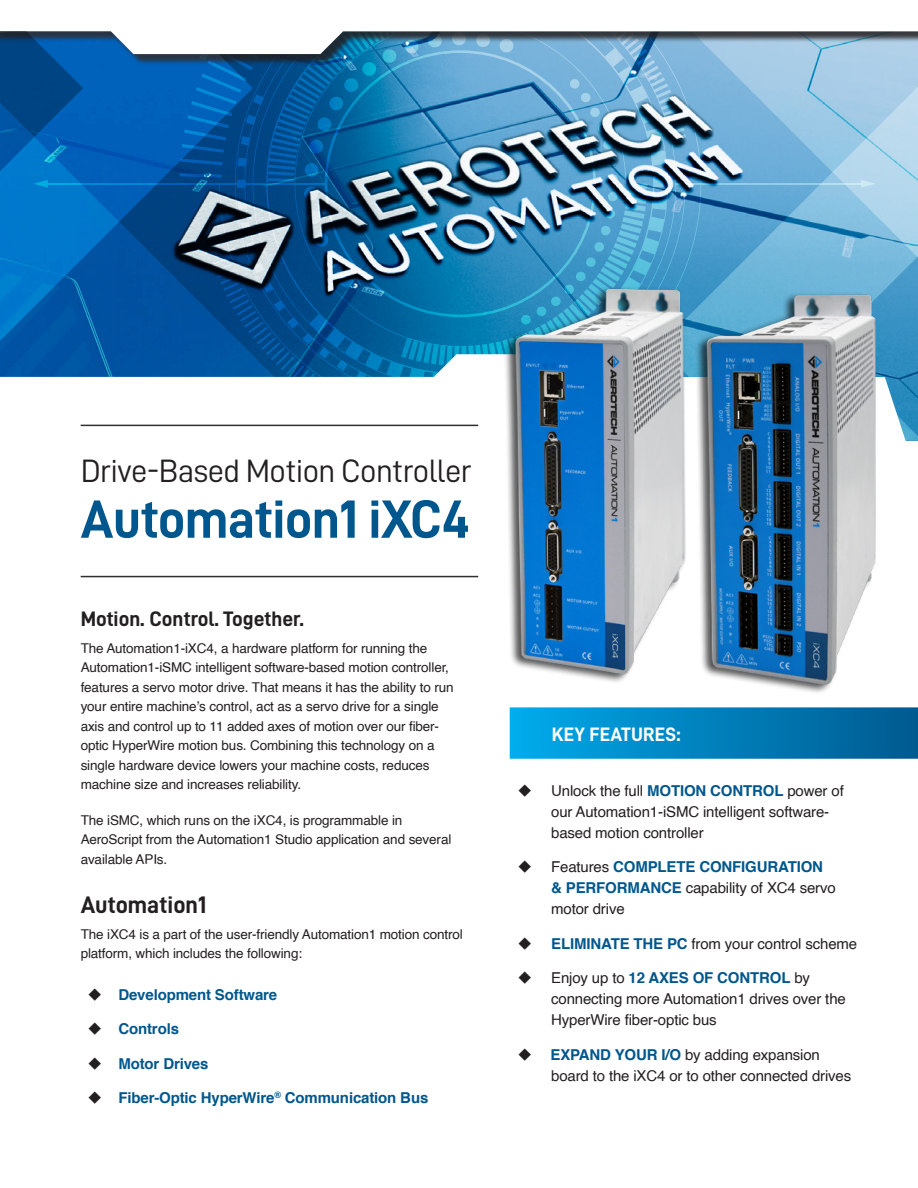
<style>
.page{position:relative;width:918px;height:1188px;background:#fff}
.page>*{position:absolute;margin:0;border:0;box-sizing:border-box;transform-origin:0 0}
.TITLE-Product_Name{font:54px "D DIN Bold";letter-spacing:-.01em;color:#00578d}
.TITLE-Product_Descri{font:32.4px "D DIN";letter-spacing:-.02em;color:#231f20}
.Paragraph_Title{font:24px "D DIN Bold";color:#231f20}
.Paragraph_Title-2{font:21px "D DIN Bold";letter-spacing:-.005em;color:#231f20}
.Key_Features{font:19.5px "D DIN Bold";letter-spacing:.01em;color:#fff}
.t1{font:15px/21px "Helvetica";letter-spacing:-.01em;color:#231f20}
.t2{font:700 15px "Helvetica";letter-spacing:-.01em;color:#00578d}
.Body_Copy{font:13.5px/19.5px "Helvetica";letter-spacing:-.01em;color:#231f20}
.s1{font-weight:700;color:#00578d}
</style>
<div class="page">
<svg style="left:302px;top:65px;width:325px;height:289px;background:#4383aa"></svg>
<hr style="left:45px;top:183px;width:281px;height:1px;background:#fff">
<svg style="left:302px;top:65px;width:156px;height:117px;background:#2079ad"></svg>
<svg style="left:627px;top:65px;width:291px;height:196px;background:#7fb5d6"></svg>
<svg style="left:255px;top:354px;width:212px;height:73px"></svg>
<div style="left:0;top:0;width:918px;height:65px;background:#231f20;opacity:.85"></div>
<svg style="left:302px;top:0;width:616px;height:54px"></svg>
<svg style="left:255px;top:0;width:47px;height:405px"></svg>
<svg style="left:0;top:0;width:255px;height:427px"></svg>
<hr style="left:81px;top:576px;width:397px;height:1px;background:#312f30">
<hr style="left:81px;top:425px;width:397px;height:1px;background:#312f30">
<img style="left:467px;top:261px;width:451px;height:454px">
<div style="left:510px;top:707px;width:408px;height:52px;background:linear-gradient(to right,#00aaea,#00598f)"></div>
<p class="TITLE-Product_Descri" style="left:81px;top:453px;width:393px">Drive-Based Motion Controller</p>
<p class="TITLE-Product_Name" style="left:81px;top:489px;width:391px">Automation1 iXC4</p>
<p class="Paragraph_Title-2" style="left:81px;top:608px;width:225px">Motion. Control. Together.</p>
<p class="Body_Copy" style="left:81px;top:639px;width:374px">The Automation1-iXC4, a hardware platform for running the Automation1-iSMC intelligent software-based motion controller, features a servo motor drive. That means it has the ability to run your entire machine’s control, act as a servo drive for a single axis and control up to 11 added axes of motion over our fiber&shy;optic HyperWire motion bus. Combining this technology on a single hardware device lowers your machine costs, reduces machine size and increases reliability.</p>
<p class="Body_Copy" style="left:81px;top:811px;width:372px">The iSMC, which runs on the iXC4, is programmable in<br>AeroScript from the Automation1 Studio application and several available APIs.</p>
<p class="Paragraph_Title" style="left:81px;top:891px;width:127px">Automation1</p>
<p class="Body_Copy" style="left:81px;top:925px;width:384px">The iXC4 is a part of the user-friendly Automation1 motion control platform, which includes the following:</p>
<p class="t2" style="left:118px;top:982px;width:160px">Development Software</p>
<p class="t2" style="left:118px;top:1017px;width:62px">Controls</p>
<p class="t2" style="left:118px;top:1051px;width:92px">Motor Drives</p>
<p class="t2" style="left:118px;top:1086px;width:311px">Fiber-Optic HyperWire<sup>®</sup> Communication Bus</p>
<p class="Key_Features" style="left:552px;top:724px;width:130px">KEY FEATURES:</p>
<p class="t1" style="left:551px;top:780px;width:294px">Unlock the full <span class="s1">MOTION CONTROL</span> power of our Automation1-iSMC intelligent software&shy;based motion controller</p>
<p class="t1" style="left:551px;top:857px;width:286px">Features <span class="s1">COMPLETE CONFIGURATION &amp; PERFORMANCE</span> capability of XC4 servo motor drive</p>
<p class="t1" style="left:551px;top:933px;width:308px"><span class="s1">ELIMINATE THE PC</span> from your control scheme</p>
<p class="t1" style="left:551px;top:968px;width:296px">Enjoy up to <span class="s1">12 AXES OF CONTROL</span> by connecting more Automation1 drives over the<br>HyperWire fiber-optic bus</p>
<p class="t1" style="left:550px;top:1044px;width:302px"><span class="s1">EXPAND YOUR I/O</span> by adding expansion board to the iXC4 or to other connected drives</p>
</div>
